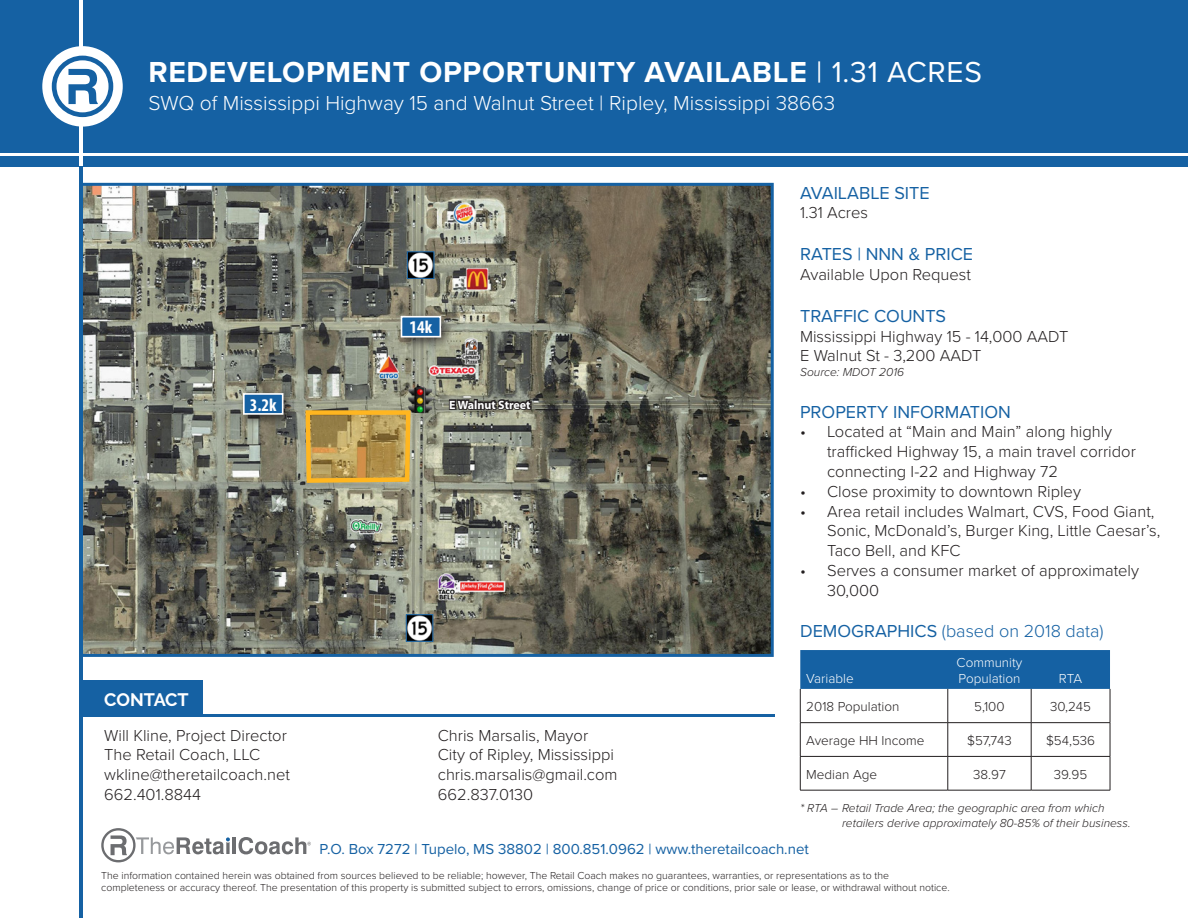
<style>
.page{position:relative;width:1188px;height:918px;background:#fff}
.page>*{position:absolute;margin:0;border:0;box-sizing:border-box;transform-origin:0 0}
.BlueTitles{font:700 30px "Proxima Nova";letter-spacing:.025em;color:#fff}
.t1{font:300 21px "Proxima Nova";color:#fff}
.t2{font:18px "Proxima Nova";color:#1561a3}
.t3{font:300 18px "Proxima Nova";color:#1561a3}
.t4{font:700 18px "Raleway";letter-spacing:-.005em;color:#fff}
.BlueTitles-2{font:700 condensed 18px "Myriad Pro";color:#fff}
.t5{font:300 16.5px/19.8px "Proxima Nova";color:#231f20}
.t6{font:15px "Proxima Nova";color:#1561a3}
.t7{font:300 13.5px "Proxima Nova";color:#231f20}
.t8{font:300 13.5px/16.2px "Proxima Nova";color:#fff}
.t9{font:italic 300 12px "Proxima Nova";color:#231f20}
.BlueTitles-3{font:700 12px "Myriad Pro";color:#fff}
.t10{font:300 10.5px/12px "Proxima Nova";color:#231f20}
.s1{font-weight:400}
</style>
<div class="page">
<img style="left:84px;top:187px;width:686px;height:466px">
<div style="left:80px;top:183px;width:694px;height:474px;border:3px solid #1561a3"></div>
<div style="left:0;top:0;width:1188px;height:161px;background:#1561a3"></div>
<div style="left:0;top:156px;width:1188px;height:10px;background:#1561a3"></div>
<hr style="left:79px;top:0;width:4px;height:239px;background:#fff">
<hr style="left:79px;top:166px;width:4px;height:752px;background:#1561a3">
<hr style="left:0;top:153px;width:1188px;height:3px;background:#fff">
<hr style="left:202px;top:715px;width:572px;height:2px;background:#1561a3">
<div style="left:83px;top:680px;width:119px;height:37px;background:#1561a3"></div>
<div style="left:42px;top:46px;width:81px;height:81px;background:#fff;border-radius:50%"></div>
<svg style="left:52px;top:56px;width:61px;height:61px"></svg>
<hr style="left:233px;top:837px;width:3px;height:17px;background:#6c6d70">
<svg style="left:101px;top:828px;width:129px;height:34px"></svg>
<svg style="left:239px;top:837px;width:72px;height:17px"></svg>
<div style="left:800px;top:650px;width:310px;height:39px;background:#1561a3"></div>
<hr style="left:800px;top:689px;width:1px;height:33px;background:#231f20">
<hr style="left:948px;top:689px;width:1px;height:33px;background:#231f20">
<hr style="left:1031px;top:689px;width:1px;height:33px;background:#231f20">
<hr style="left:1110px;top:689px;width:1px;height:33px;background:#231f20">
<hr style="left:800px;top:723px;width:1px;height:33px;background:#231f20">
<hr style="left:800px;top:757px;width:1px;height:33px;background:#231f20">
<hr style="left:800px;top:722px;width:148px;height:1px;background:#231f20">
<hr style="left:948px;top:722px;width:83px;height:1px;background:#231f20">
<hr style="left:1031px;top:722px;width:79px;height:1px;background:#231f20">
<hr style="left:948px;top:723px;width:1px;height:33px;background:#231f20">
<hr style="left:1031px;top:723px;width:1px;height:33px;background:#231f20">
<hr style="left:1110px;top:723px;width:1px;height:33px;background:#231f20">
<hr style="left:948px;top:757px;width:1px;height:33px;background:#231f20">
<hr style="left:1031px;top:757px;width:1px;height:33px;background:#231f20">
<hr style="left:1110px;top:757px;width:1px;height:33px;background:#231f20">
<hr style="left:800px;top:756px;width:148px;height:1px;background:#231f20">
<hr style="left:948px;top:756px;width:83px;height:1px;background:#231f20">
<hr style="left:1031px;top:756px;width:79px;height:1px;background:#231f20">
<hr style="left:800px;top:790px;width:148px;height:1px;background:#231f20">
<hr style="left:948px;top:790px;width:83px;height:1px;background:#231f20">
<hr style="left:1031px;top:790px;width:79px;height:1px;background:#231f20">
<svg style="left:407px;top:251px;width:27px;height:28px"></svg>
<svg style="left:406px;top:614px;width:27px;height:28px"></svg>
<div style="left:396px;top:311px;width:59px;height:40px;background:#231f20;opacity:.75"></div>
<div style="left:401px;top:317px;width:39px;height:20px;background:#1561a3"></div>
<div style="left:401px;top:316px;width:40px;height:22px;border:2px solid #fff"></div>
<div style="left:238px;top:388px;width:59px;height:40px;background:#231f20;opacity:.75"></div>
<div style="left:244px;top:394px;width:39px;height:20px;background:#1561a3"></div>
<div style="left:243px;top:393px;width:40px;height:22px;border:2px solid #fff"></div>
<svg style="left:448px;top:357px;width:85px;height:92px;background:#7a7a6e"></svg>
<img style="left:408px;top:386px;width:24px;height:28px">
<svg style="left:303px;top:408px;width:110px;height:77px;background:#bb9a51"></svg>
<p class="BlueTitles" style="left:148px;top:49px;width:835px">REDEVELOPMENT OPPORTUNITY AVAILABLE <span class="s1">| 1.31 ACRES</span></p>
<p class="t1" style="left:148px;top:87px;width:688px">SWQ of Mississippi Highway 15 and Walnut Street | Ripley, Mississippi 38663</p>
<p class="BlueTitles-2" style="left:410px;top:316px;width:24px">14k</p>
<p class="BlueTitles-2" style="left:250px;top:393px;width:28px">3.2k</p>
<p class="BlueTitles-3" style="left:449px;top:397px;width:83px">E Walnut Street</p>
<p class="t4" style="left:104px;top:689px;width:86px">CONTACT</p>
<p class="t5" style="left:104px;top:724px;width:184px">Will Kline, Project Director</p>
<p class="t5" style="left:104px;top:744px;width:158px">The Retail Coach, LLC</p>
<p class="t5" style="left:104px;top:764px;width:187px">wkline@theretailcoach.net</p>
<p class="t5" style="left:104px;top:784px;width:98px">662.401.8844</p>
<p class="t5" style="left:438px;top:724px;width:152px">Chris Marsalis, Mayor</p>
<p class="t5" style="left:438px;top:744px;width:178px">City of Ripley, Mississippi</p>
<p class="t5" style="left:438px;top:764px;width:181px">chris.marsalis@gmail.com</p>
<p class="t5" style="left:438px;top:784px;width:97px">662.837.0130</p>
<p class="t2" style="left:800px;top:179px;width:131px">AVAILABLE SITE</p>
<p class="t5" style="left:800px;top:202px;width:70px">1.31 Acres</p>
<p class="t2" style="left:800px;top:241px;width:174px">RATES | NNN &amp; PRICE</p>
<p class="t5" style="left:800px;top:264px;width:172px">Available Upon Request</p>
<p class="t2" style="left:800px;top:302px;width:147px">TRAFFIC COUNTS</p>
<p class="t5" style="left:800px;top:325px;width:270px">Mississippi Highway 15 - 14,000 AADT</p>
<p class="t5" style="left:800px;top:345px;width:183px">E Walnut St - 3,200 AADT</p>
<p class="t9" style="left:800px;top:363px;width:105px">Source: MDOT 2016</p>
<p class="t2" style="left:800px;top:398px;width:212px">PROPERTY INFORMATION</p>
<p class="t5" style="left:827px;top:421px;width:310px;text-indent:-27px">• Located at “Main and Main” along highly trafficked Highway 15, a main travel corridor connecting I-22 and Highway 72</p>
<p class="t5" style="left:800px;top:481px;width:282px">• Close proximity to downtown Ripley</p>
<p class="t5" style="left:827px;top:500px;width:335px;text-indent:-27px">• Area retail includes Walmart, CVS, Food Giant,<br>Sonic, McDonald’s, Burger King, Little Caesar’s,<br>Taco Bell, and KFC</p>
<p class="t5" style="left:827px;top:560px;width:313px;text-indent:-27px">• Serves a consumer market of approximately<br>30,000</p>
<p class="t3" style="left:800px;top:618px;width:305px"><span class="s1">DEMOGRAPHICS</span> (based on 2018 data)</p>
<p class="t8" style="left:806px;top:670px;width:49px">Variable</p>
<p class="t8" style="left:957px;top:653px;width:67px">Community<br>Population</p>
<p class="t8" style="left:1059px;top:670px;width:25px">RTA</p>
<p class="t7" style="left:806px;top:697px;width:95px">2018 Population</p>
<p class="t7" style="left:974px;top:697px;width:32px">5,100</p>
<p class="t7" style="left:1050px;top:697px;width:43px">30,245</p>
<p class="t7" style="left:806px;top:730px;width:120px">Average HH Income</p>
<p class="t7" style="left:967px;top:730px;width:46px">$57,743</p>
<p class="t7" style="left:1046px;top:730px;width:51px">$54,536</p>
<p class="t7" style="left:806px;top:764px;width:72px">Median Age</p>
<p class="t7" style="left:973px;top:764px;width:34px">38.97</p>
<p class="t7" style="left:1054px;top:764px;width:35px">39.95</p>
<p class="t9" style="left:800px;top:799px;width:306px">* RTA – Retail Trade Area; the geographic area from which</p>
<p class="t9" style="left:842px;top:814px;width:290px">retailers derive approximately 80-85% of their business.</p>
<p class="t6" style="left:320px;top:838px;width:491px">P.O. Box 7272 | Tupelo, MS 38802 | 800.851.0962 | www.theretailcoach.net</p>
<p class="t10" style="left:101px;top:869px;width:850px">The information contained herein was obtained from sources believed to be reliable; however, The Retail Coach makes no guarantees, warranties, or representations as to the completeness or accuracy thereof. The presentation of this property is submitted subject to errors, omissions, change of price or conditions, prior sale or lease, or withdrawal without notice.</p>
</div>
